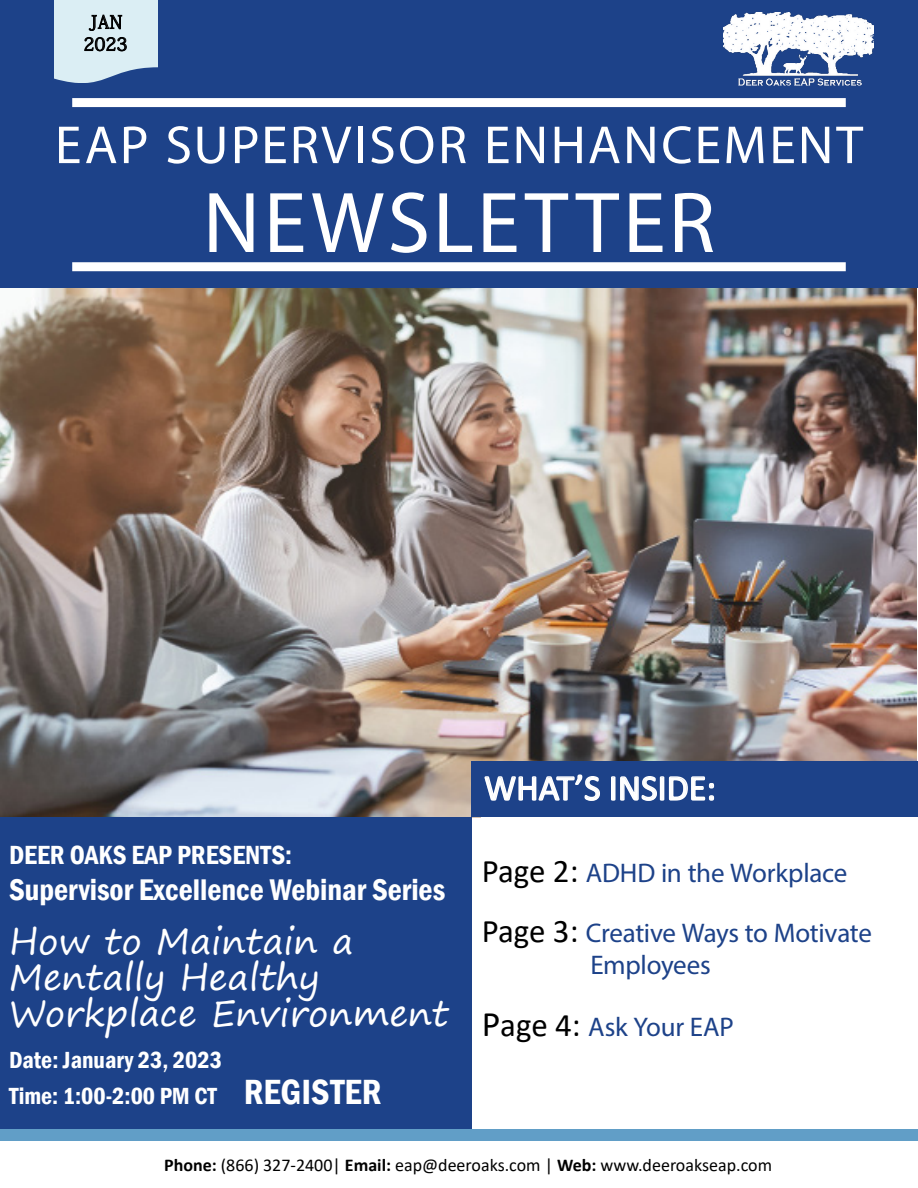
<style>
.page{position:relative;width:918px;height:1188px;background:#fff}
.page>*{position:absolute;margin:0;border:0;box-sizing:border-box;transform-origin:0 0}
.t1{font:87px "Myriad Pro";color:#fff}
.t2{font:54px "Myriad Pro";letter-spacing:.04em;color:#fff}
.t3{font:36px/36px "Segoe Print";color:#fff}
.t4{font:36px "Calibri";color:#fff}
.t5{font:600 condensed 30.75px "Franklin Gothic";color:#fff}
.t6{font:27px/32.4px "Myriad Pro";letter-spacing:-.015em;color:#1d4289}
.t7{font:600 condensed 27px "Franklin Gothic";color:#fff}
.t8{font:600 condensed 24px/36px "Franklin Gothic";color:#fff}
.t9{font:18px "Calibri";color:#000}
.t10{font:17.85px/22px "Adobe Kaiti Std";letter-spacing:.005em;color:#000;text-align:center}
.s1{font-size:36px}
.s2{font-family:"Calibri";font-size:33px;color:#000}
.s3{font-family:"Calibri";font-size:36px;color:#000}
.s4{font-weight:700}
</style>
<div class="page">
<img style="left:0;top:288px;width:917px;height:529px">
<div style="left:0;top:817px;width:472px;height:324px;background:#1d4289"></div>
<div style="left:0;top:0;width:918px;height:288px;background:#1d4289"></div>
<div style="left:472px;top:761px;width:446px;height:56px;background:#1d4289"></div>
<svg style="left:484px;top:774px;width:116px;height:27px"></svg>
<svg style="left:611px;top:776px;width:104px;height:25px"></svg>
<div style="left:72px;top:262px;width:774px;height:9px;background:#fff"></div>
<img style="left:724px;top:12px;width:149px;height:74px">
<div style="left:72px;top:98px;width:774px;height:9px;background:#fff"></div>
<div style="left:0;top:1130px;width:918px;height:11px;background:#619ec7"></div>
<svg style="left:54px;top:0;width:103px;height:83px"></svg>
<p class="t10" style="left:84px;top:11px;width:45px">JAN<br>2023</p>
<h2 class="t2" style="left:55px;top:112px;width:810px">EAP SUPERVISOR ENHANCEMENT</h2>
<h1 class="t1" style="left:203px;top:169px;width:114px">News</h1>
<h1 class="t1" style="left:433px;top:169px;width:91px">letter</h1>
<p class="t7" style="left:9px;top:836px;width:285px">DEER OAKS EAP PRESENTS:</p>
<p class="t5" style="left:9px;top:870px;width:438px">Supervisor Excellence Webinar Series</p>
<h3 class="t3" style="left:9px;top:923px;width:441px">How to Maintain a<br>Mentally Healthy<br>Workplace Environment</h3>
<p class="t8" style="left:9px;top:1042px;width:374px">Date: January 23, 2023<br>Time: 1:00-2:00 PM CT <span class="s1">REGISTER</span></p>
<h3 class="t4" style="left:484px;top:763px;width:233px">WHAT’S INSIDE:</h3>
<p class="t6" style="left:482px;top:856px;width:367px"><span class="s2">Page 2:</span> ADHD in the Workplace</p>
<p class="t6" style="left:590px;top:916px;width:283px;text-indent:-109px"><span class="s2">Page 3:</span> Creative Ways to Motivate<br>Employees</p>
<p class="t6" style="left:482px;top:1010px;width:254px"><span class="s3">P</span><span class="s2">age 4:</span> Ask Your EAP</p>
<p class="t9" style="left:164px;top:1152px;width:609px"><span class="s4">Phone:</span> (866) 327-2400| <span class="s4">Email:</span> eap@deeroaks.com | <span class="s4">Web:</span> www.deeroakseap.com</p>
</div>
